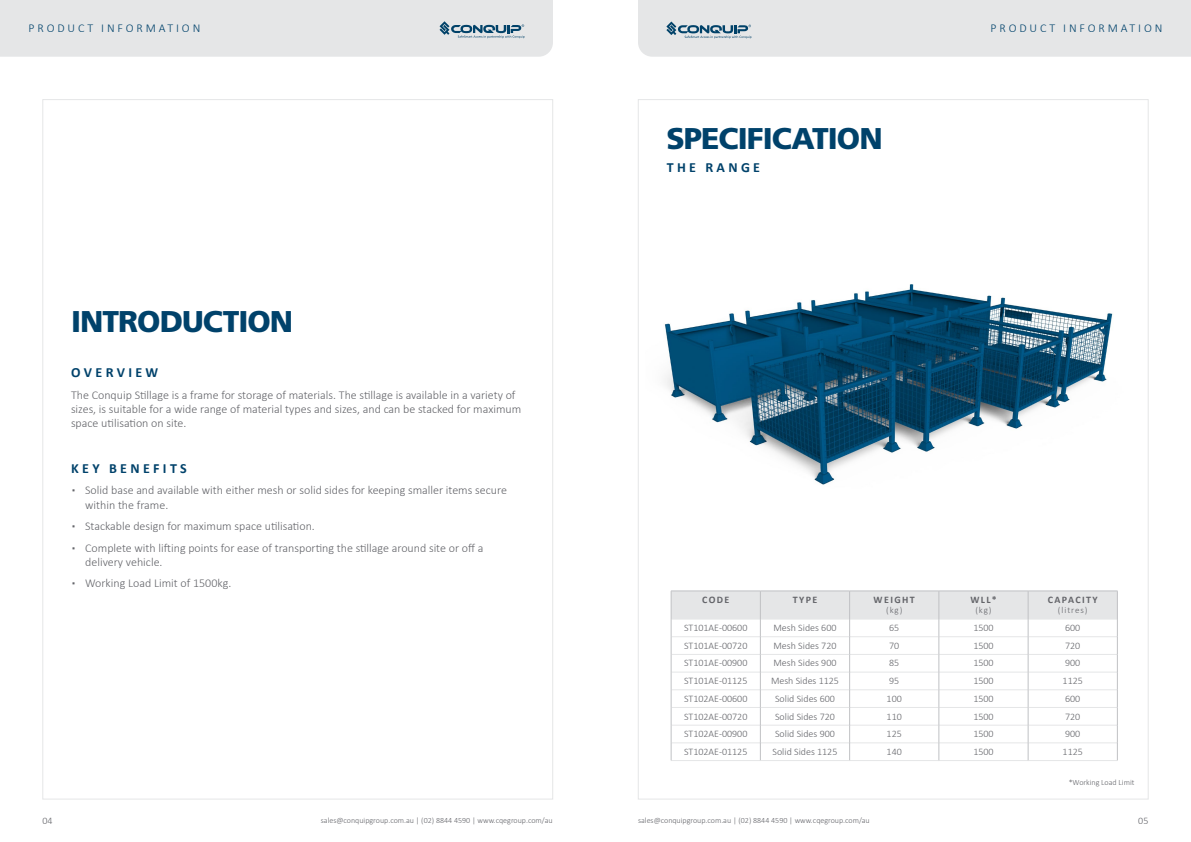
<style>
.page{position:relative;width:1191px;height:842px;background:#fff}
.page>*{position:absolute;margin:0;border:0;box-sizing:border-box;transform-origin:0 0}
.t1{font:900 30px "Frutiger LT Std";letter-spacing:-.03em;color:#00426b}
.t2{font:700 14px "Calibri";letter-spacing:.24em;color:#00426b}
.t3{font:300 12px/14.4px "Calibri";color:#636469}
.t4{font:300 12px "Calibri";letter-spacing:.24em;color:#00426b}
.t5{font:300 10px "Calibri";color:#636469}
.t6{font:700 10px "Calibri";letter-spacing:.14em;color:#636469}
.t7{font:300 9px "Calibri";letter-spacing:.1em;color:#636469}
.t8{font:300 8px "Calibri";color:#636469}
</style>
<div class="page">
<img style="left:664px;top:284px;width:449px;height:201px">
<hr style="left:671px;top:760px;width:89px;height:1px;background:#e5e6e7">
<hr style="left:760px;top:760px;width:89px;height:1px;background:#e5e6e7">
<hr style="left:849px;top:760px;width:90px;height:1px;background:#e5e6e7">
<hr style="left:939px;top:760px;width:89px;height:1px;background:#e5e6e7">
<hr style="left:1028px;top:760px;width:89px;height:1px;background:#e5e6e7">
<svg style="left:671px;top:591px;width:447px;height:169px"></svg>
<div style="left:0;top:0;width:553px;height:57px;background:#e5e6e7"></div>
<div style="left:638px;top:0;width:553px;height:57px;background:#e5e6e7"></div>
<p class="t4" style="left:29px;top:21px;width:173px">PRODUCT INFORMATION</p>
<p class="t4" style="left:990px;top:21px;width:173px">PRODUCT INFORMATION</p>
<h1 class="t1" style="left:71px;top:303px;width:224px">INTRODUCTION</h1>
<p class="t2" style="left:71px;top:363px;width:88px">OVERVIEW</p>
<p class="t3" style="left:71px;top:387px;width:452px">The Conquip Stillage is a frame for storage of materials. The stillage is available in a variety of sizes, is suitable for a wide range of material types and sizes, and can be stacked for maximum space utilisation on site.</p>
<p class="t2" style="left:71px;top:458px;width:117px">KEY BENEFITS</p>
<p class="t3" style="left:85px;top:483px;width:423px;text-indent:-14px">▪ Solid base and available with either mesh or solid sides for keeping smaller items secure within the frame.</p>
<p class="t3" style="left:71px;top:519px;width:245px">▪ Stackable design for maximum space utilisation.</p>
<p class="t3" style="left:85px;top:540px;width:400px;text-indent:-14px">▪ Complete with lifting points for ease of transporting the stillage around site or off a delivery vehicle.</p>
<p class="t3" style="left:71px;top:576px;width:162px">▪ Working Load Limit of 1500kg.</p>
<h1 class="t1" style="left:666px;top:120px;width:218px">SPECIFICATION</h1>
<p class="t2" style="left:667px;top:157px;width:95px">THE RANGE</p>
<p class="t6" style="left:702px;top:592px;width:29px">CODE</p>
<p class="t6" style="left:792px;top:592px;width:26px">TYPE</p>
<p class="t6" style="left:873px;top:592px;width:43px">WEIGHT</p>
<p class="t7" style="left:886px;top:605px;width:18px">(kg)</p>
<p class="t6" style="left:970px;top:592px;width:28px">WLL*</p>
<p class="t7" style="left:975px;top:605px;width:18px">(kg)</p>
<p class="t6" style="left:1047px;top:592px;width:51px">CAPACITY</p>
<p class="t7" style="left:1058px;top:605px;width:31px">(litres)</p>
<p class="t5" style="left:684px;top:621px;width:65px">ST101AE-00600</p>
<p class="t5" style="left:773px;top:621px;width:64px">Mesh Sides 600</p>
<p class="t5" style="left:889px;top:621px;width:12px">65</p>
<p class="t5" style="left:973px;top:621px;width:22px">1500</p>
<p class="t5" style="left:1065px;top:621px;width:17px">600</p>
<p class="t5" style="left:684px;top:639px;width:65px">ST101AE-00720</p>
<p class="t5" style="left:773px;top:639px;width:64px">Mesh Sides 720</p>
<p class="t5" style="left:889px;top:639px;width:12px">70</p>
<p class="t5" style="left:973px;top:639px;width:22px">1500</p>
<p class="t5" style="left:1065px;top:639px;width:17px">720</p>
<p class="t5" style="left:684px;top:657px;width:65px">ST101AE-00900</p>
<p class="t5" style="left:773px;top:657px;width:64px">Mesh Sides 900</p>
<p class="t5" style="left:889px;top:657px;width:12px">85</p>
<p class="t5" style="left:973px;top:657px;width:22px">1500</p>
<p class="t5" style="left:1065px;top:657px;width:17px">900</p>
<p class="t5" style="left:684px;top:675px;width:65px">ST101AE-01125</p>
<p class="t5" style="left:771px;top:675px;width:70px">Mesh Sides 1125</p>
<p class="t5" style="left:889px;top:675px;width:12px">95</p>
<p class="t5" style="left:973px;top:675px;width:22px">1500</p>
<p class="t5" style="left:1062px;top:675px;width:22px">1125</p>
<p class="t5" style="left:684px;top:692px;width:65px">ST102AE-00600</p>
<p class="t5" style="left:775px;top:692px;width:61px">Solid Sides 600</p>
<p class="t5" style="left:886px;top:692px;width:17px">100</p>
<p class="t5" style="left:973px;top:692px;width:22px">1500</p>
<p class="t5" style="left:1065px;top:692px;width:17px">600</p>
<p class="t5" style="left:684px;top:710px;width:65px">ST102AE-00720</p>
<p class="t5" style="left:775px;top:710px;width:61px">Solid Sides 720</p>
<p class="t5" style="left:886px;top:710px;width:17px">110</p>
<p class="t5" style="left:973px;top:710px;width:22px">1500</p>
<p class="t5" style="left:1065px;top:710px;width:17px">720</p>
<p class="t5" style="left:684px;top:728px;width:65px">ST102AE-00900</p>
<p class="t5" style="left:775px;top:728px;width:61px">Solid Sides 900</p>
<p class="t5" style="left:886px;top:728px;width:17px">125</p>
<p class="t5" style="left:973px;top:728px;width:22px">1500</p>
<p class="t5" style="left:1065px;top:728px;width:17px">900</p>
<p class="t5" style="left:684px;top:745px;width:65px">ST102AE-01125</p>
<p class="t5" style="left:772px;top:745px;width:66px">Solid Sides 1125</p>
<p class="t5" style="left:886px;top:745px;width:17px">140</p>
<p class="t5" style="left:973px;top:745px;width:22px">1500</p>
<p class="t5" style="left:1062px;top:745px;width:22px">1125</p>
<p class="t8" style="left:1068px;top:777px;width:67px">*Working Load Limit</p>
<p class="t5" style="left:43px;top:814px;width:12px">04</p>
<p class="t5" style="left:1138px;top:814px;width:12px">05</p>
<p class="t8" style="left:321px;top:816px;width:233px">sales@conquipgroup.com.au | (02) 8844 4590 | www.cqegroup.com/au</p>
<p class="t8" style="left:638px;top:816px;width:233px">sales@conquipgroup.com.au | (02) 8844 4590 | www.cqegroup.com/au</p>
</div>
